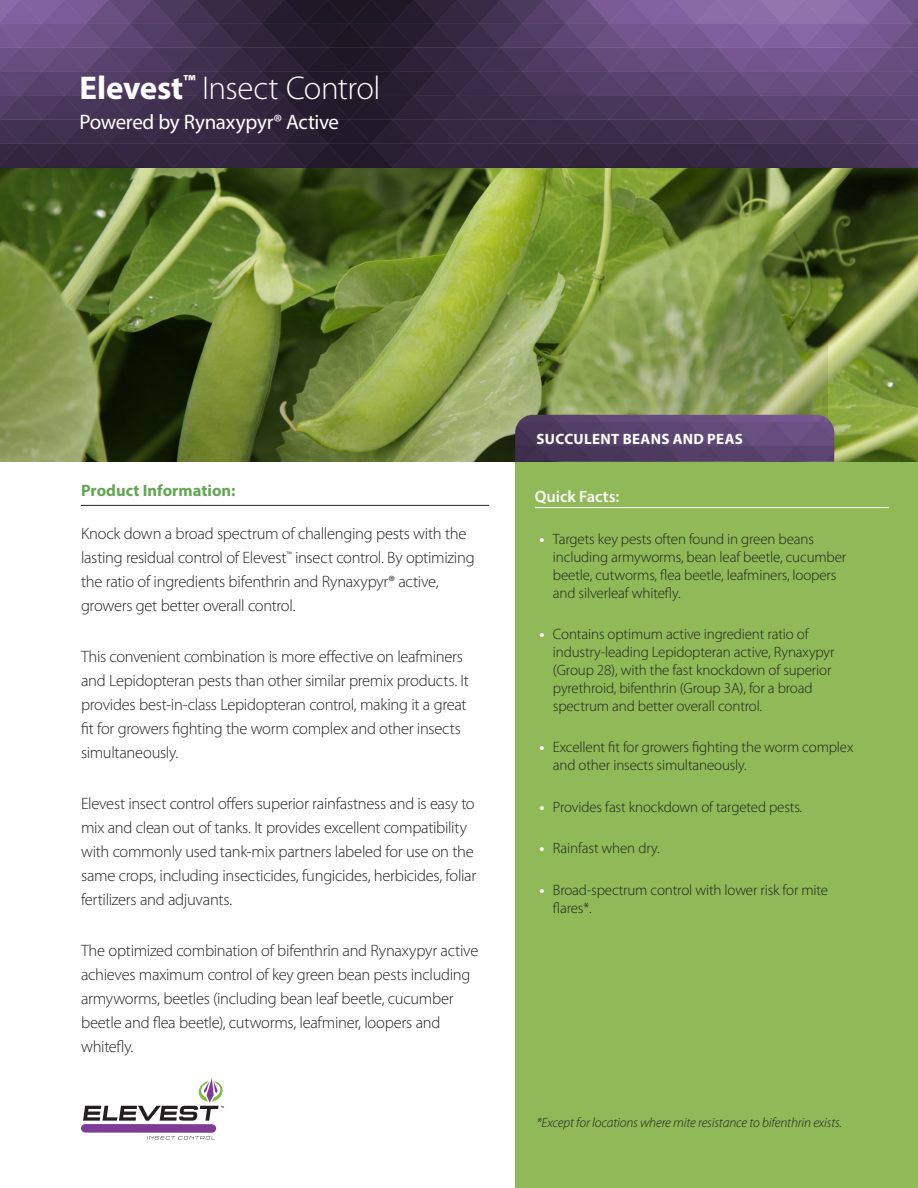
<style>
.page{position:relative;width:918px;height:1188px;background:#fff}
.page>*{position:absolute;margin:0;border:0;box-sizing:border-box;transform-origin:0 0}
.t1{font:300 33px "Myriad Pro";letter-spacing:-.015em;color:#fff}
.Mast_header{font:21px "Myriad Pro";letter-spacing:-.02em;color:#fff}
.body_text{font:300 16.5px/24px "Myriad Pro";letter-spacing:-.02em;color:#231f20}
.Green_subheaders_w_r{font:700 16.5px "Myriad Pro";color:#63a553}
.body_text-2{font:600 16.5px "Myriad Pro";letter-spacing:-.005em;color:#fff}
.body_text-3{font:300 15px/18px "Myriad Pro";letter-spacing:-.01em;color:#231f20}
.subheadder{font:700 15px "Myriad Pro";letter-spacing:.02em;color:#fff}
.body_text-4{font:italic 300 13.5px "Myriad Pro";letter-spacing:-.01em;color:#231f20}
.s1{font-weight:700}
.s2{font-weight:700;color:#fff}
</style>
<div class="page">
<div style="left:515px;top:167px;width:403px;height:1021px;background:#8fba57"></div>
<img style="left:0;top:0;width:918px;height:462px">
<hr style="left:535px;top:507px;width:354px;height:1px;background:#fff">
<svg style="left:0;top:167px;width:827px;height:295px;background:#6d813a"></svg>
<img style="left:515px;top:415px;width:319px;height:47px">
<hr style="left:81px;top:505px;width:408px;height:1px;background:#231f20">
<svg style="left:147px;top:1136px;width:66px;height:3px"></svg>
<div style="left:81px;top:1124px;width:135px;height:9px;background:#7f3c97;border-radius:4px"></div>
<svg style="left:83px;top:1078px;width:141px;height:43px"></svg>
<p class="t1" style="left:80px;top:69px;width:303px"><span class="s1">Elevest</span><sup>™</sup> Insect Control</p>
<p class="Mast_header" style="left:80px;top:109px;width:261px">Powered by Rynaxypyr® Active</p>
<p class="Green_subheaders_w_r" style="left:81px;top:480px;width:156px">Product Information:</p>
<p class="body_text" style="left:81px;top:521px;width:395px">Knock down a broad spectrum of challenging pests with the lasting residual control of Elevest<sup>™</sup> insect control. By optimizing the ratio of ingredients bifenthrin and Rynaxypyr® active, growers get better overall control.</p>
<p class="body_text" style="left:81px;top:644px;width:389px">This convenient combination is more effective on leafminers and Lepidopteran pests than other similar premix products. It provides best-in-class Lepidopteran control, making it a great fit for growers fighting the worm complex and other insects simultaneously.</p>
<p class="body_text" style="left:81px;top:791px;width:397px">Elevest insect control offers superior rainfastness and is easy to mix and clean out of tanks. It provides excellent compatibility with commonly used tank-mix partners labeled for use on the same crops, including insecticides, fungicides, herbicides, foliar fertilizers and adjuvants.</p>
<p class="body_text" style="left:81px;top:938px;width:399px">The optimized combination of bifenthrin and Rynaxypyr active achieves maximum control of key green bean pests including armyworms, beetles (including bean leaf beetle, cucumber beetle and flea beetle), cutworms, leafminer, loopers and whitefly.</p>
<p class="subheadder" style="left:537px;top:429px;width:208px">SUCCULENT BEANS AND PEAS</p>
<p class="body_text-2" style="left:535px;top:486px;width:86px">Quick Facts:</p>
<p class="body_text-3" style="left:553px;top:530px;width:295px;text-indent:-14px"><span class="s2">•</span> Targets key pests often found in green beans including armyworms, bean leaf beetle, cucumber beetle, cutworms, flea beetle, leafminers, loopers and silverleaf whitefly.</p>
<p class="body_text-3" style="left:553px;top:625px;width:283px;text-indent:-14px"><span class="s2">•</span> Contains optimum active ingredient ratio of industry-leading Lepidopteran active, Rynaxypyr (Group 28), with the fast knockdown of superior pyrethroid, bifenthrin (Group 3A), for a broad spectrum and better overall control.</p>
<p class="body_text-3" style="left:553px;top:738px;width:302px;text-indent:-14px"><span class="s2">•</span> Excellent fit for growers fighting the worm complex and other insects simultaneously.</p>
<p class="body_text-3" style="left:539px;top:798px;width:264px"><span class="s2">•</span> Provides fast knockdown of targeted pests.</p>
<p class="body_text-3" style="left:539px;top:839px;width:122px"><span class="s2">•</span> Rainfast when dry.</p>
<p class="body_text-3" style="left:553px;top:881px;width:277px;text-indent:-14px"><span class="s2">•</span> Broad-spectrum control with lower risk for mite flares*.</p>
<p class="body_text-4" style="left:536px;top:1114px;width:307px">*Except for locations where mite resistance to bifenthrin exists.</p>
</div>
